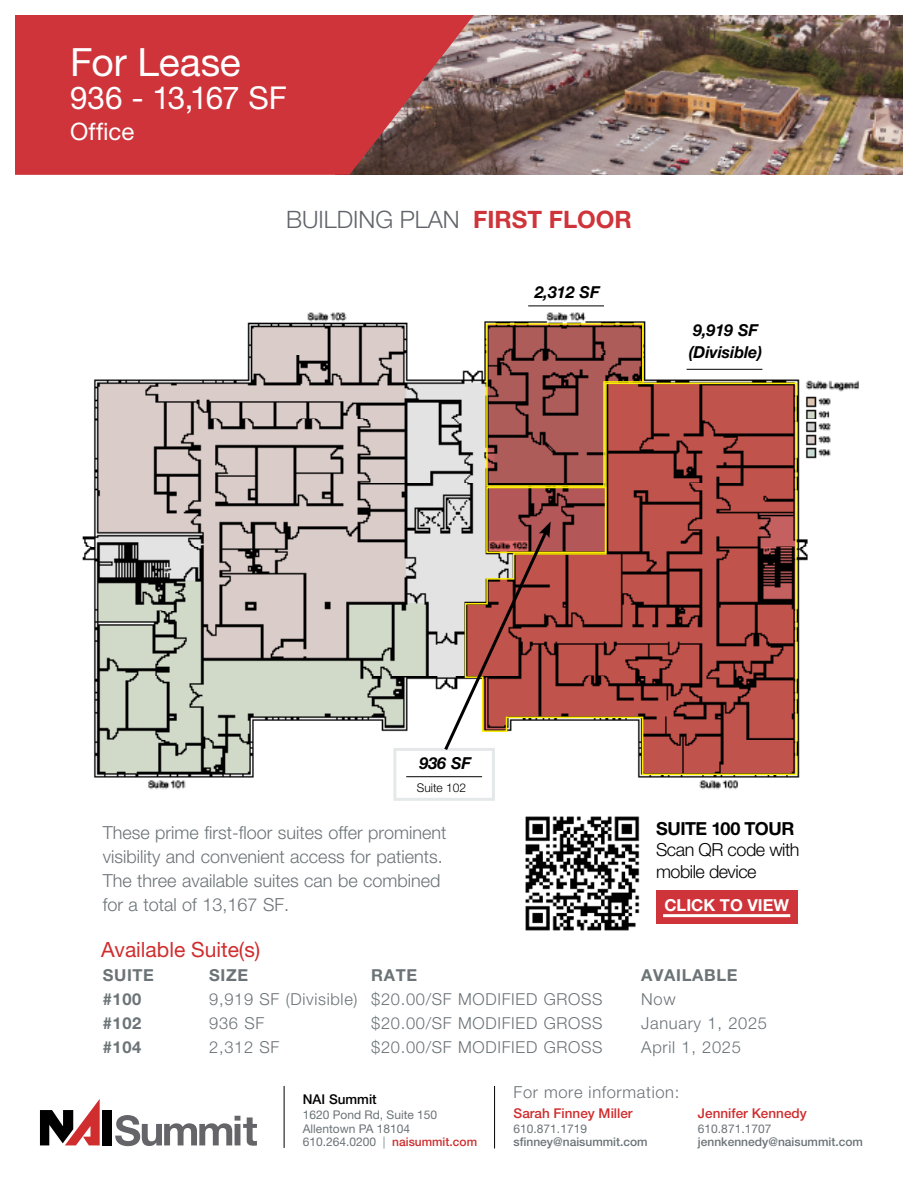
<style>
.page{position:relative;width:918px;height:1188px;background:#fff}
.page>*{position:absolute;margin:0;border:0;box-sizing:border-box;transform-origin:0 0}
.t1{font:39px "Helvetica Neue LT Std";letter-spacing:-.005em;color:#fff}
.t2{font:31.5px "Helvetica Neue LT Std";letter-spacing:-.015em;color:#fff}
.t3{font:300 24px "Helvetica Neue LT Std";color:#61646a}
.t4{font:24px "Helvetica Neue LT Std";color:#fff}
.t5{font:21px "Helvetica Neue LT Std";color:#cf2d2e}
.t6{font:300 18px/24px "Helvetica Neue LT Std";color:#6b7377}
.t7{font:300 18px/21.6px "Helvetica Neue LT Std";letter-spacing:-.025em;color:#000}
.t8{font:700 18px "Helvetica Neue LT Std";letter-spacing:-.025em;color:#000}
.t9{font:300 16.5px "Helvetica Neue LT Std";letter-spacing:.04em;color:#6b7377}
.t10{font:700 16.5px "Helvetica Neue LT Std";letter-spacing:.04em;color:#6b7377}
.t11{font:italic 700 16.5px/22.5px "Helvetica Neue LT Std";color:#000}
.t12{font:700 16.5px "Helvetica Neue LT Std";color:#fff}
.t13{font:500 13.5px "Helvetica Neue LT Std";color:#cf2d2e}
.t14{font:500 13.5px "Helvetica Neue LT Std";color:#000}
.t15{font:12px/13.5px "Helvetica Neue LT Std";color:#6b7377}
.t16{font:500 12px "Helvetica Neue LT Std";color:#6b7377}
.t17{font:300 12px "Helvetica Neue LT Std";color:#000}
.s1{font-weight:700;color:#ce343a}
.s2{font-weight:300}
.s3{font-weight:500;color:#cf2d2e}
</style>
<div class="page">
<div style="left:103px;top:1110px;width:9px;height:35px;background:#000"></div>
<svg style="left:40px;top:1099px;width:60px;height:46px"></svg>
<svg style="left:115px;top:1115px;width:142px;height:31px"></svg>
<hr style="left:284px;top:1086px;width:1px;height:62px;background:#000">
<hr style="left:494px;top:1086px;width:1px;height:62px;background:#000">
<img style="left:82px;top:305px;width:777px;height:485px">
<img style="left:474px;top:15px;width:428px;height:160px">
<svg style="left:15px;top:15px;width:459px;height:160px;background:#c1383c"></svg>
<hr style="left:687px;top:369px;width:75px;height:1px;background:#000">
<svg style="left:464px;top:382px;width:333px;height:394px;background:#ab5a52"></svg>
<img style="left:525px;top:816px;width:115px;height:115px">
<div style="left:656px;top:890px;width:141px;height:34px;background:#ce343a"></div>
<hr style="left:663px;top:914px;width:127px;height:3px;background:#fff">
<hr style="left:528px;top:306px;width:76px;height:1px;background:#000">
<svg style="left:489px;top:490px;width:114px;height:60px;background:#9c4b4c"></svg>
<div style="left:486px;top:487px;width:120px;height:66px;border:2px solid #ffed00"></div>
<svg style="left:485px;top:322px;width:159px;height:166px;background:#985349"></svg>
<div style="left:393px;top:748px;width:102px;height:53px;background:#fff;border:3px solid #e5e8e9"></div>
<hr style="left:406px;top:776px;width:76px;height:1px;background:#000">
<svg style="left:442px;top:521px;width:109px;height:232px"></svg>
<h1 class="t1" style="left:70px;top:39px;width:172px">For Lease</h1>
<h2 class="t2" style="left:70px;top:79px;width:218px">936 - 13,167 SF</h2>
<h3 class="t4" style="left:70px;top:117px;width:66px">Office</h3>
<h3 class="t3" style="left:286px;top:205px;width:347px">BUILDING PLAN <span class="s1">FIRST FLOOR</span></h3>
<p class="t11" style="left:535px;top:281px;width:66px">2,312 SF</p>
<p class="t11" style="left:689px;top:318px;width:75px">9,919 SF (Divisible)</p>
<p class="t11" style="left:419px;top:751px;width:53px">936 SF</p>
<p class="t17" style="left:417px;top:780px;width:51px">Suite 102</p>
<p class="t6" style="left:103px;top:820px;width:345px">These prime first-floor suites offer prominent visibility and convenient access for patients.<br>The three available suites can be combined for a total of 13,167 SF.</p>
<p class="t8" style="left:656px;top:817px;width:140px">SUITE 100 TOUR</p>
<p class="t7" style="left:656px;top:839px;width:145px">Scan QR code with mobile device</p>
<p class="t12" style="left:664px;top:895px;width:126px">CLICK TO VIEW</p>
<p class="t5" style="left:101px;top:937px;width:161px">Available Suite(s)</p>
<p class="t10" style="left:103px;top:965px;width:53px">SUITE</p>
<p class="t10" style="left:209px;top:965px;width:40px">SIZE</p>
<p class="t10" style="left:371px;top:965px;width:47px">RATE</p>
<p class="t10" style="left:641px;top:965px;width:98px">AVAILABLE</p>
<p class="t10" style="left:103px;top:989px;width:40px">#100</p>
<p class="t9" style="left:209px;top:989px;width:395px">9,919 SF (Divisible) $20.00/SF MODIFIED GROSS</p>
<p class="t9" style="left:641px;top:989px;width:36px">Now</p>
<p class="t10" style="left:103px;top:1013px;width:40px">#102</p>
<p class="t9" style="left:209px;top:1013px;width:57px">936 SF</p>
<p class="t9" style="left:371px;top:1013px;width:233px">$20.00/SF MODIFIED GROSS</p>
<p class="t9" style="left:641px;top:1013px;width:127px">January 1, 2025</p>
<p class="t10" style="left:103px;top:1037px;width:40px">#104</p>
<p class="t9" style="left:209px;top:1037px;width:72px">2,312 SF</p>
<p class="t9" style="left:371px;top:1037px;width:233px">$20.00/SF MODIFIED GROSS</p>
<p class="t9" style="left:641px;top:1037px;width:101px">April 1, 2025</p>
<p class="t14" style="left:303px;top:1091px;width:75px">NAI Summit</p>
<p class="t15" style="left:303px;top:1108px;width:176px">1620 Pond Rd, Suite 150<br>Allentown PA 18104<br>610.264.0200 <span class="s2">|</span> <span class="s3">naisummit.com</span></p>
<p class="t9" style="left:514px;top:1082px;width:167px">For more information:</p>
<p class="t13" style="left:514px;top:1105px;width:121px">Sarah Finney Miller</p>
<p class="t15" style="left:514px;top:1121px;width:75px">610.871.1719</p>
<p class="t16" style="left:514px;top:1135px;width:136px">sfinney@naisummit.com</p>
<p class="t13" style="left:698px;top:1105px;width:110px">Jennifer Kennedy</p>
<p class="t15" style="left:698px;top:1121px;width:75px">610.871.1707</p>
<p class="t16" style="left:698px;top:1135px;width:166px">jennkennedy@naisummit.com</p>
</div>
